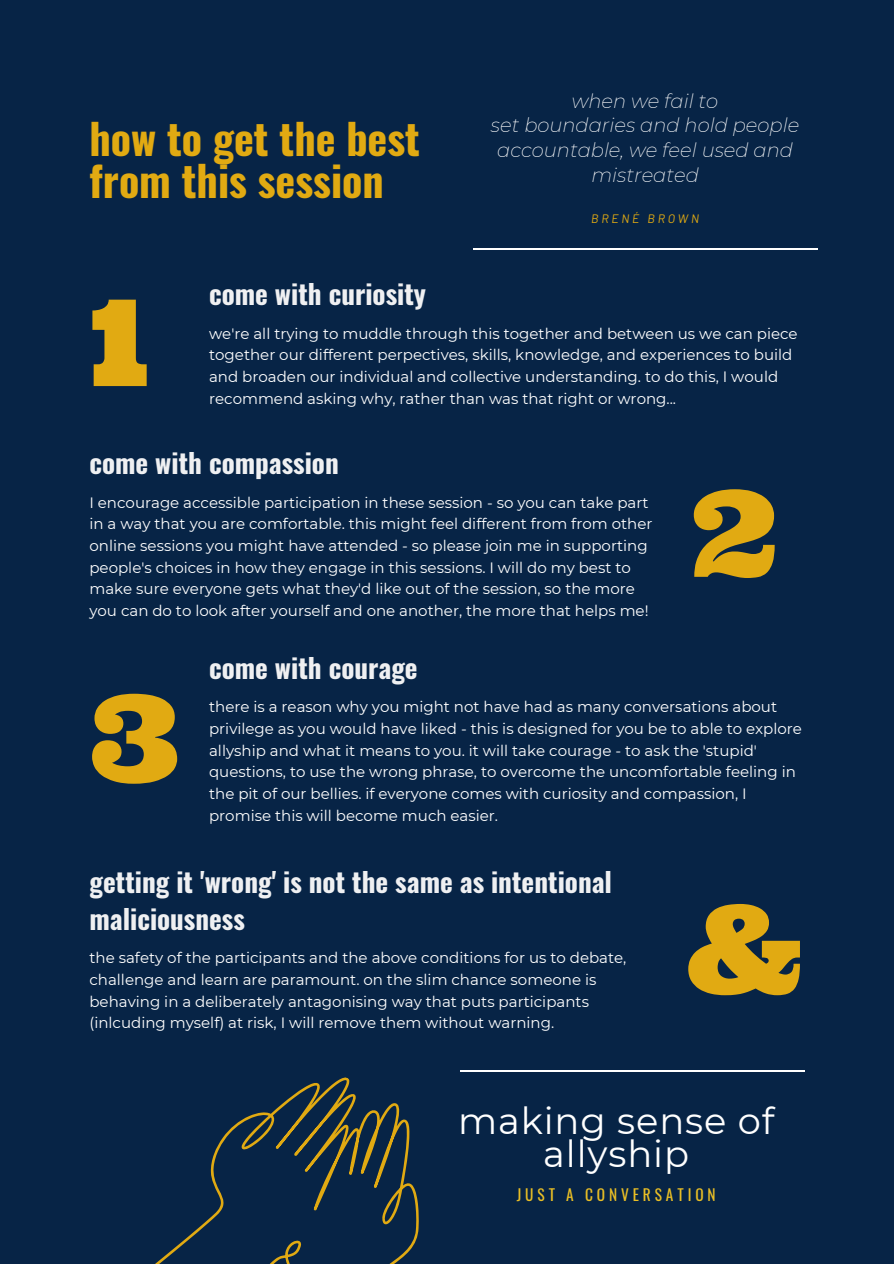
<style>
.page{position:relative;width:894px;height:1264px;background:#fff}
.page>*{position:absolute;margin:0;border:0;box-sizing:border-box;transform-origin:0 0}
.t1{font:120.15px "Ultra";color:#e1aa12}
.t2{font:700 42px/41.7px "Oswald";color:#e1aa12}
.t3{font:36.9px/33.2px "Montserrat";letter-spacing:.025em;color:#fff;text-align:center}
.t4{font:700 27.15px/36.3px "Oswald";color:#eff0f2}
.t5{font:italic 200 19.5px/24.9px "Montserrat";color:#fff;text-align:center}
.t6{font:15.3px "Oswald";letter-spacing:.255em;color:#eabf25}
.t7{font:15px/21.6px "Montserrat";color:#fff}
.t8{font:italic 12.15px "Barlow";letter-spacing:.23em;color:#e1aa12}
</style>
<div class="page">
<div style="left:0;top:0;width:893px;height:1263px;background:#072446"></div>
<svg style="left:156px;top:1071px;width:339px;height:192px"></svg>
<hr style="left:472px;top:248px;width:345px;height:1px;background:#fff">
<hr style="left:460px;top:1070px;width:345px;height:1px;background:#fff">
<h2 class="t2" style="left:89px;top:116px;width:332px">how to get the best from this session</h2>
<h3 class="t5" style="left:491px;top:88px;width:310px">when we fail to<br>set boundaries and hold people accountable, we feel used and mistreated</h3>
<p class="t8" style="left:591px;top:211px;width:109px">BRENÉ BROWN</p>
<h1 class="t1" style="left:89px;top:265px;width:60px">1</h1>
<h3 class="t4" style="left:209px;top:274px;width:218px">come with curiosity</h3>
<p class="t7" style="left:209px;top:322px;width:590px">we're all trying to muddle through this together and between us we can piece together our different perpectives, skills, knowledge, and experiences to build and broaden our individual and collective understanding. to do this, I would recommend asking why, rather than was that right or wrong...</p>
<h3 class="t4" style="left:89px;top:443px;width:251px">come with compassion</h3>
<p class="t7" style="left:89px;top:491px;width:564px">I encourage accessible participation in these session - so you can take part in a way that you are comfortable. this might feel different from from other online sessions you might have attended - so please join me in supporting people's choices in how they engage in this sessions. I will do my best to make sure everyone gets what they'd like out of the session, so the more you can do to look after yourself and one another, the more that helps me!</p>
<h1 class="t1" style="left:692px;top:455px;width:87px">2</h1>
<h1 class="t1" style="left:89px;top:660px;width:92px">3</h1>
<h3 class="t4" style="left:209px;top:648px;width:210px">come with courage</h3>
<p class="t7" style="left:209px;top:696px;width:594px">there is a reason why you might not have had as many conversations about privilege as you would have liked - this is designed for you be to able to explore allyship and what it means to you. it will take courage - to ask the 'stupid' questions, to use the wrong phrase, to overcome the uncomfortable feeling in the pit of our bellies. if everyone comes with curiosity and compassion, I promise this will become much easier.</p>
<h3 class="t4" style="left:89px;top:863px;width:524px">getting it 'wrong' is not the same as intentional maliciousness</h3>
<p class="t7" style="left:89px;top:947px;width:538px">the safety of the participants and the above conditions for us to debate, challenge and learn are paramount. on the slim chance someone is behaving in a deliberately antagonising way that puts participants (inlcuding myself) at risk, I will remove them without warning.</p>
<h1 class="t1" style="left:685px;top:871px;width:120px">&amp;</h1>
<h3 class="t3" style="left:458px;top:1103px;width:318px">making sense of allyship</h3>
<p class="t6" style="left:516px;top:1182px;width:200px">JUST A CONVERSATION</p>
</div>
